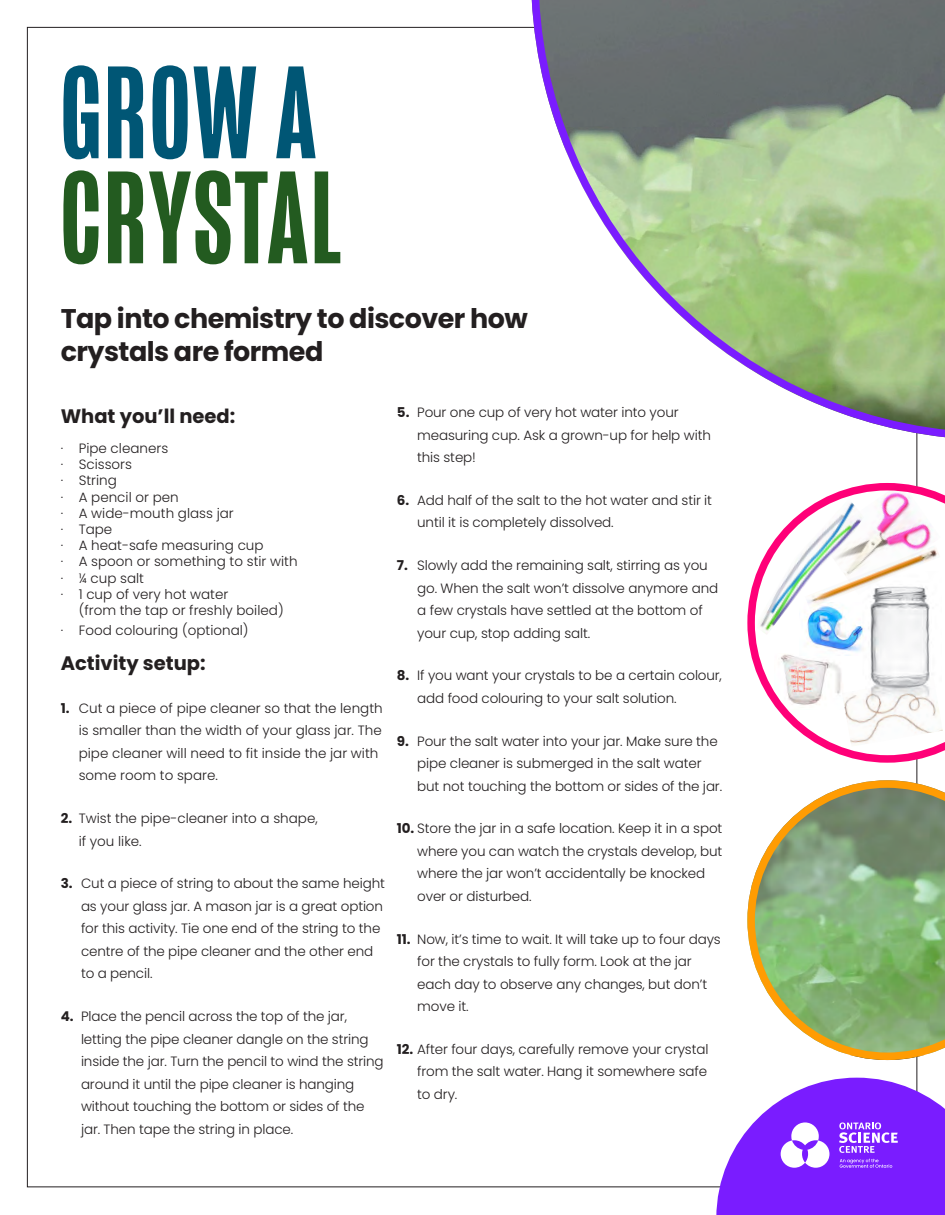
<style>
.page{position:relative;width:945px;height:1215px;background:#fff}
.page>*{position:absolute;margin:0;border:0;box-sizing:border-box;transform-origin:0 0}
.t1{font:500 135px/105px "Mongoose";letter-spacing:.02em;color:#235b20}
.t2{font:700 27px/33px "Poppins";letter-spacing:-.02em;color:#231f20}
.t3{font:700 19.5px "Poppins";color:#231f20}
.t4{font:300 13.5px/22.5px "Poppins";letter-spacing:-.01em;color:#231f20}
.s1{color:#005675}
.s2{font-weight:700}
</style>
<div class="page">
<svg style="left:531px;top:0;width:414px;height:440px"></svg>
<svg style="left:747px;top:780px;width:198px;height:280px"></svg>
<svg style="left:747px;top:494px;width:198px;height:269px"></svg>
<img style="left:799px;top:635px;width:63px;height:20px">
<img style="left:820px;top:482px;width:121px;height:90px">
<img style="left:864px;top:545px;width:76px;height:27px">
<img style="left:862px;top:572px;width:80px;height:105px">
<img style="left:775px;top:653px;width:68px;height:57px">
<img style="left:842px;top:677px;width:101px;height:70px">
<img style="left:757px;top:499px;width:107px;height:136px">
<svg style="left:716px;top:1078px;width:229px;height:137px"></svg>
<h1 class="t1" style="left:61px;top:62px;width:282px"><span class="s1">GROW A<br></span>CRYSTAL</h1>
<p class="t2" style="left:61px;top:302px;width:469px">Tap into chemistry to discover how crystals are formed</p>
<h2 class="t3" style="left:61px;top:405px;width:176px">What you’ll need:</h2>
<p class="t4" style="left:61px;top:437px;width:109px">· Pipe cleaners</p>
<p class="t4" style="left:61px;top:453px;width:73px">· Scissors</p>
<p class="t4" style="left:61px;top:469px;width:58px">· String</p>
<p class="t4" style="left:61px;top:486px;width:120px">· A pencil or pen</p>
<p class="t4" style="left:61px;top:502px;width:175px">· A wide-mouth glass jar</p>
<p class="t4" style="left:61px;top:518px;width:53px">· Tape</p>
<p class="t4" style="left:61px;top:534px;width:204px">· A heat-safe measuring cup</p>
<p class="t4" style="left:61px;top:550px;width:238px">· A spoon or something to stir with</p>
<p class="t4" style="left:61px;top:567px;width:85px">· ¼ cup salt</p>
<p class="t4" style="left:79px;top:586px;width:206px;line-height:16.2px;text-indent:-18px">· 1 cup of very hot water<br>(from the tap or freshly boiled)</p>
<p class="t4" style="left:61px;top:619px;width:189px">· Food colouring (optional)</p>
<h2 class="t3" style="left:61px;top:652px;width:146px">Activity setup:</h2>
<p class="t4" style="left:79px;top:697px;width:305px;text-indent:-18px"><span class="s2">1.</span> Cut a piece of pipe cleaner so that the length is smaller than the width of your glass jar. The pipe cleaner will need to fit inside the jar with some room to spare.</p>
<p class="t4" style="left:79px;top:807px;width:241px;text-indent:-18px"><span class="s2">2.</span> Twist the pipe-cleaner into a shape, if you like.</p>
<p class="t4" style="left:81px;top:872px;width:305px;text-indent:-20px"><span class="s2">3.</span> Cut a piece of string to about the same height as your glass jar. A mason jar is a great option for this activity. Tie one end of the string to the centre of the pipe cleaner and the other end to a pencil.</p>
<p class="t4" style="left:81px;top:1005px;width:304px;text-indent:-20px"><span class="s2">4.</span> Place the pencil across the top of the jar, letting the pipe cleaner dangle on the string inside the jar. Turn the pencil to wind the string around it until the pipe cleaner is hanging without touching the bottom or sides of the jar. Then tape the string in place.</p>
<p class="t4" style="left:417px;top:401px;width:295px;text-indent:-20px"><span class="s2">5.</span> Pour one cup of very hot water into your measuring cup. Ask a grown-up for help with this step!</p>
<p class="t4" style="left:417px;top:489px;width:296px;text-indent:-20px"><span class="s2">6.</span> Add half of the salt to the hot water and stir it until it is completely dissolved.</p>
<p class="t4" style="left:417px;top:554px;width:303px;text-indent:-20px"><span class="s2">7.</span> Slowly add the remaining salt, stirring as you go. When the salt won’t dissolve anymore and a few crystals have settled at the bottom of your cup, stop adding salt.</p>
<p class="t4" style="left:417px;top:664px;width:306px;text-indent:-20px"><span class="s2">8.</span> If you want your crystals to be a certain colour, add food colouring to your salt solution.</p>
<p class="t4" style="left:417px;top:730px;width:306px;text-indent:-20px"><span class="s2">9.</span> Pour the salt water into your jar. Make sure the pipe cleaner is submerged in the salt water but not touching the bottom or sides of the jar.</p>
<p class="t4" style="left:417px;top:817px;width:307px;text-indent:-20px"><span class="s2">10.</span> Store the jar in a safe location. Keep it in a spot where you can watch the crystals develop, but where the jar won’t accidentally be knocked over or disturbed.</p>
<p class="t4" style="left:417px;top:928px;width:305px;text-indent:-20px"><span class="s2">11.</span> Now, it’s time to wait. It will take up to four days for the crystals to fully form. Look at the jar each day to observe any changes, but don’t move it.</p>
<p class="t4" style="left:417px;top:1038px;width:293px;text-align:justify;text-indent:-20px"><span class="s2">12.</span> After four days, carefully remove your crystal from the salt water. Hang it somewhere safe to dry.</p>
</div>
